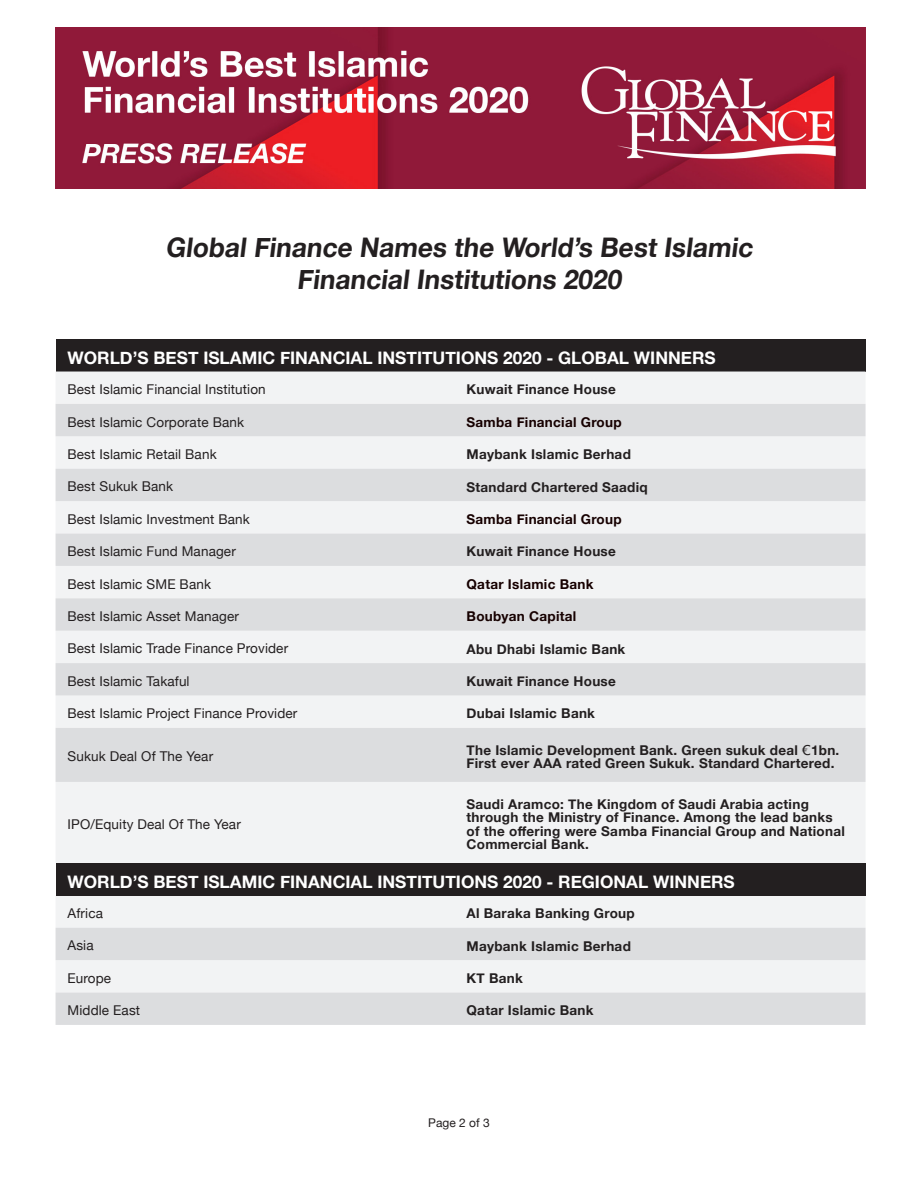
<style>
.page{position:relative;width:918px;height:1188px;background:#fff}
.page>*{position:absolute;margin:0;border:0;box-sizing:border-box;transform-origin:0 0}
.t1{font:700 27px "Helvetica Neue";color:#231f20}
.TABLE_TITLE_BOLD_whi{font:700 17.25px "Helvetica Neue";color:#fff}
.TABLE_Column2{font:700 13.5px/13.5px "Helvetica Neue";letter-spacing:.02em;color:#231f20}
.TABLE_Column1_Bold{font:13.5px "Helvetica Neue";letter-spacing:.01em;color:#231f20}
.TABLE_Column2-2{font:700 13.5px "Helvetica Neue";letter-spacing:.02em;color:#160000}
.t2{font:12px "Helvetica Neue";color:#231f20}
.s1{font-family:"Verdana";font-weight:400}
</style>
<div class="page">
<div style="left:56px;top:339px;width:810px;height:33px;background:#231f20"></div>
<div style="left:56px;top:372px;width:809px;height:32px;background:#f2f3f4"></div>
<svg style="left:56px;top:404px;width:810px;height:621px;fill:#f2f3f4"></svg>
<div style="left:56px;top:863px;width:810px;height:32px;background:#231f20"></div>
<img style="left:56px;top:27px;width:810px;height:162px">
<p class="t1" style="left:166px;top:226px;width:594px">Global Finance Names the World’s Best Islamic</p>
<p class="t1" style="left:297px;top:258px;width:331px">Financial Institutions 2020</p>
<p class="TABLE_TITLE_BOLD_whi" style="left:68px;top:344px;width:650px">WORLD’S BEST ISLAMIC FINANCIAL INSTITUTIONS 2020 - GLOBAL WINNERS</p>
<p class="TABLE_Column1_Bold" style="left:68px;top:380px;width:200px">Best Islamic Financial Institution</p>
<p class="TABLE_Column2" style="left:467px;top:383px;width:151px">Kuwait Finance House</p>
<p class="TABLE_Column1_Bold" style="left:68px;top:412px;width:178px">Best Islamic Corporate Bank</p>
<p class="TABLE_Column2-2" style="left:467px;top:411px;width:157px">Samba Financial Group</p>
<p class="TABLE_Column1_Bold" style="left:68px;top:444px;width:151px">Best Islamic Retail Bank</p>
<p class="TABLE_Column2" style="left:467px;top:448px;width:166px">Maybank Islamic Berhad</p>
<p class="TABLE_Column1_Bold" style="left:68px;top:477px;width:107px">Best Sukuk Bank</p>
<p class="TABLE_Column2" style="left:467px;top:480px;width:183px">Standard Chartered Saadiq</p>
<p class="TABLE_Column1_Bold" style="left:68px;top:509px;width:184px">Best Islamic Investment Bank</p>
<p class="TABLE_Column2-2" style="left:467px;top:508px;width:157px">Samba Financial Group</p>
<p class="TABLE_Column1_Bold" style="left:68px;top:542px;width:170px">Best Islamic Fund Manager</p>
<p class="TABLE_Column2" style="left:467px;top:545px;width:151px">Kuwait Finance House</p>
<p class="TABLE_Column1_Bold" style="left:68px;top:574px;width:145px">Best Islamic SME Bank</p>
<p class="TABLE_Column2-2" style="left:467px;top:573px;width:129px">Qatar Islamic Bank</p>
<p class="TABLE_Column1_Bold" style="left:68px;top:606px;width:173px">Best Islamic Asset Manager</p>
<p class="TABLE_Column2-2" style="left:467px;top:606px;width:111px">Boubyan Capital</p>
<p class="TABLE_Column1_Bold" style="left:68px;top:639px;width:222px">Best Islamic Trade Finance Provider</p>
<p class="TABLE_Column2" style="left:467px;top:642px;width:160px">Abu Dhabi Islamic Bank</p>
<p class="TABLE_Column1_Bold" style="left:68px;top:671px;width:124px">Best Islamic Takaful</p>
<p class="TABLE_Column2" style="left:467px;top:675px;width:151px">Kuwait Finance House</p>
<p class="TABLE_Column1_Bold" style="left:68px;top:704px;width:231px">Best Islamic Project Finance Provider</p>
<p class="TABLE_Column2" style="left:467px;top:707px;width:130px">Dubai Islamic Bank</p>
<p class="TABLE_Column1_Bold" style="left:68px;top:747px;width:147px">Sukuk Deal Of The Year</p>
<p class="TABLE_Column2" style="left:467px;top:744px;width:374px">The Islamic Development Bank. Green sukuk deal <span class="s1">€</span>1bn.<br>First ever AAA rated Green Sukuk. Standard Chartered.</p>
<p class="TABLE_Column2" style="left:467px;top:798px;width:380px">Saudi Aramco: The Kingdom of Saudi Arabia acting through the Ministry of Finance. Among the lead banks of the offering were Samba Financial Group and National Commercial Bank.</p>
<p class="TABLE_TITLE_BOLD_whi" style="left:68px;top:868px;width:669px">WORLD’S BEST ISLAMIC FINANCIAL INSTITUTIONS 2020 - REGIONAL WINNERS</p>
<p class="TABLE_Column1_Bold" style="left:68px;top:903px;width:37px">Africa</p>
<p class="TABLE_Column2" style="left:467px;top:907px;width:170px">Al Baraka Banking Group</p>
<p class="TABLE_Column1_Bold" style="left:68px;top:936px;width:28px">Asia</p>
<p class="TABLE_Column2" style="left:467px;top:939px;width:166px">Maybank Islamic Berhad</p>
<p class="TABLE_Column1_Bold" style="left:68px;top:968px;width:45px">Europe</p>
<p class="TABLE_Column2" style="left:467px;top:972px;width:58px">KT Bank</p>
<p class="TABLE_Column1_Bold" style="left:68px;top:1001px;width:74px">Middle East</p>
<p class="TABLE_Column2" style="left:467px;top:1004px;width:129px">Qatar Islamic Bank</p>
<p class="TABLE_Column1_Bold" style="left:68px;top:814px;width:175px">IPO/Equity Deal Of The Year</p>
<p class="t2" style="left:428px;top:1114px;width:63px">Page 2 of 3</p>
</div>
